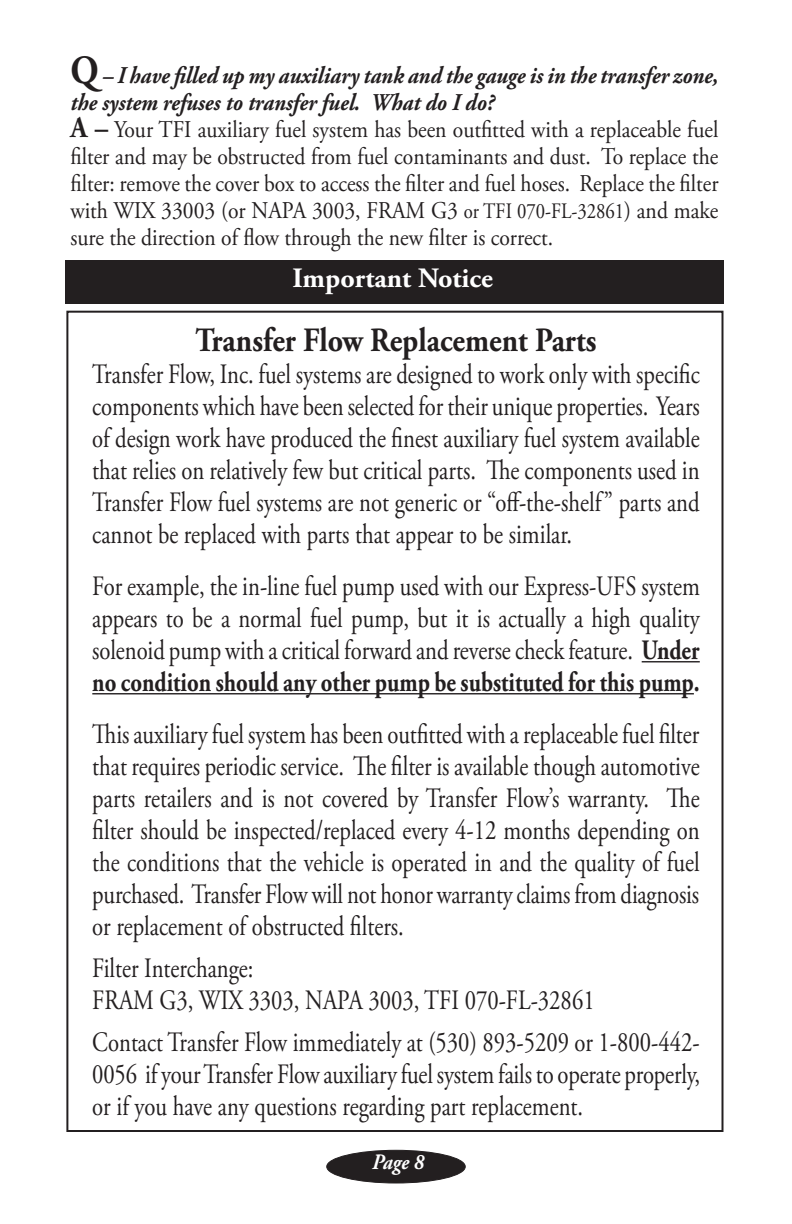
<style>
.page{position:relative;width:792px;height:1224px;background:#fff}
.page>*{position:absolute;margin:0;border:0;box-sizing:border-box;transform-origin:0 0}
.t1{font:700 36px "Adobe Garamond Pro";color:#fff;scale:.88 1}
.t2{font:700 34px "Adobe Garamond Pro";color:#231f20;scale:.88 1}
.t3{font:28px/32px "Adobe Garamond Pro";color:#231f20;text-align:justify;scale:.81 1}
.t4{font:700 28px "Adobe Garamond Pro";color:#fff}
.t5{font:24px/27px "Adobe Garamond Pro";color:#231f20;scale:.9 1}
.t6{font:italic 700 22px "Adobe Garamond Pro";color:#fff;scale:.9 1}
.s1{font-weight:700;font-size:40px}
.s2{font-weight:700;font-style:italic}
.s3{font-weight:700;font-size:30px}
.s4{font-size:22px}
.s5{font-weight:700}
</style>
<div class="page">
<div style="left:327px;top:1150px;width:138px;height:33px;background:#231f20;border-radius:50%"></div>
<div style="left:326px;top:1150px;width:140px;height:34px;border:1px solid #231f20;border-radius:50%"></div>
<hr style="left:642px;top:661px;width:58px;height:1px;background:#231f20">
<hr style="left:92px;top:693px;width:602px;height:1px;background:#231f20">
<div style="left:66px;top:260px;width:658px;height:44px;background:#231f20"></div>
<p class="t5" style="left:70px;top:62px;width:722px"><span class="s1">Q</span> <span class="s2">– I have filled up my auxiliary tank and the gauge is in the transfer zone, the system refuses to transfer fuel. What do I do?<br></span><span class="s3">A –</span> Your TFI auxiliary fuel system has been outfitted with a replaceable fuel filter and may be obstructed from fuel contaminants and dust. To replace the filter: remove the cover box to access the filter and fuel hoses. Replace the filter with WIX 33003 (or NAPA 3003, FRAM G3 <span class="s4">or TFI 070-FL-32861</span>) and make sure the direction of flow through the new filter is correct.</p>
<p class="t1" style="left:283px;top:253px;width:259px">Important Notice</p>
<p class="t2" style="left:195px;top:320px;width:457px">Transfer Flow Replacement Parts</p>
<p class="t3" style="left:92px;top:359px;width:752px">Transfer Flow, Inc. fuel systems are designed to work only with specific components which have been selected for their unique properties. Years of design work have produced the finest auxiliary fuel system available that relies on relatively few but critical parts. The components used in Transfer Flow fuel systems are not generic or “off-the-shelf” parts and cannot be replaced with parts that appear to be similar.</p>
<p class="t3" style="left:92px;top:571px;width:752px">For example, the in-line fuel pump used with our Express-UFS system appears to be a normal fuel pump, but it is actually a high quality solenoid pump with a critical forward and reverse check feature. <span class="s5">Under no condition should any other pump be substituted for this pump.</span></p>
<p class="t3" style="left:92px;top:719px;width:751px">This auxiliary fuel system has been outfitted with a replaceable fuel filter that requires periodic service. The filter is available though automotive parts retailers and is not covered by Transfer Flow’s warranty. The filter should be inspected/replaced every 4-12 months depending on the conditions that the vehicle is operated in and the quality of fuel purchased. Transfer Flow will not honor warranty claims from diagnosis or replacement of obstructed filters.</p>
<p class="t3" style="left:92px;top:953px;width:622px">Filter Interchange:<br>FRAM G3, WIX 3303, NAPA 3003, TFI 070-FL-32861</p>
<p class="t3" style="left:92px;top:1027px;width:752px">Contact Transfer Flow immediately at (530) 893-5209 or 1-800-442- 0056 if your Transfer Flow auxiliary fuel system fails to operate properly, or if you have any questions regarding part replacement.</p>
<p class="t4" style="left:293px;top:262px;width:202px">Important Notice</p>
<p class="t6" style="left:372px;top:1149px;width:59px">Page 8</p>
</div>
